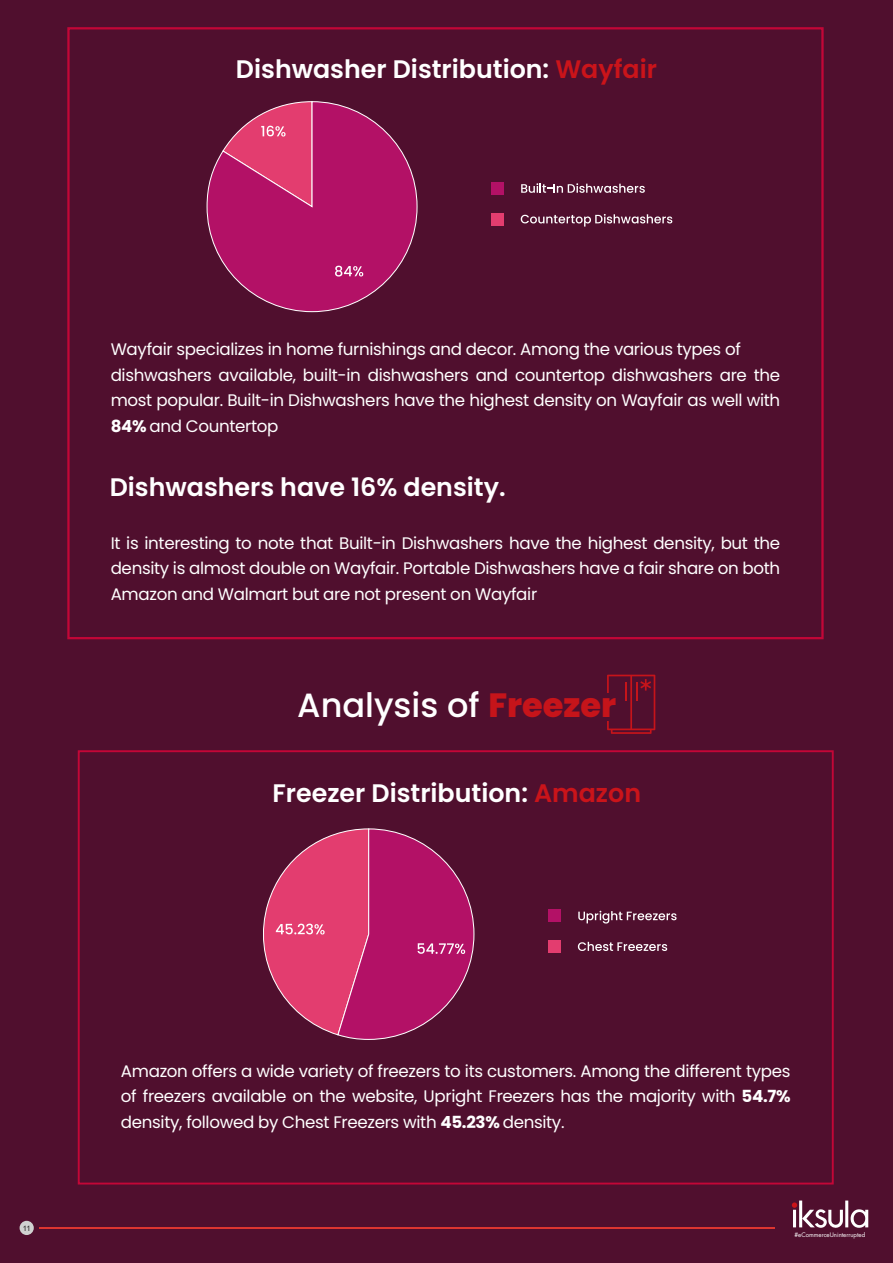
<style>
.page{position:relative;width:893px;height:1263px;background:#500f2e}
.page>*{position:absolute;margin:0;border:0;box-sizing:border-box;transform-origin:0 0}
.t1{font:500 33.6px "Poppins";color:#fff}
.t2{font:600 25.35px "Poppins";color:#fff}
.t3{font:16.65px/25.7px "Poppins";letter-spacing:-.02em;color:#fff;text-align:justify}
.t4{font:7.5px "Arial";color:#231f20}
.t5{font:6px "Futura LT";color:#fff}
.s1{color:#ca141a}
.s2{font-weight:700}
.s3{font-weight:800;color:#c6141a}
</style>
<div class="page">
<hr style="left:39px;top:1227px;width:736px;height:1px;background:#dd3530">
<svg style="left:792px;top:1200px;width:76px;height:28px"></svg>
<div style="left:20px;top:1221px;width:14px;height:14px;background:#d0d1d0;border-radius:50%"></div>
<div style="left:78px;top:750px;width:756px;height:434px;border:2px solid #ef033b"></div>
<svg style="left:607px;top:675px;width:48px;height:59px"></svg>
<div style="left:599px;top:693px;width:22px;height:28px;background:#500f2e"></div>
<svg style="left:578px;top:911px;width:99px;height:12px"></svg>
<svg style="left:578px;top:942px;width:89px;height:9px"></svg>
<div style="left:548px;top:910px;width:13px;height:12px;background:#b31166"></div>
<div style="left:548px;top:940px;width:13px;height:13px;background:#e33d6f"></div>
<svg style="left:263px;top:828px;width:212px;height:212px"></svg>
<svg style="left:521px;top:183px;width:124px;height:10px"></svg>
<svg style="left:521px;top:214px;width:151px;height:13px"></svg>
<div style="left:491px;top:182px;width:12px;height:13px;background:#b31166"></div>
<div style="left:491px;top:213px;width:12px;height:12px;background:#e33d6f"></div>
<svg style="left:206px;top:101px;width:212px;height:212px"></svg>
<h2 class="t2" style="left:236px;top:54px;width:423px">Dishwasher Distribution: <span class="s1">Wayfair</span></h2>
<p class="t3" style="left:111px;top:337px;width:671px;text-align:left">Wayfair specializes in home furnishings and decor. Among the various types of dishwashers available, built-in dishwashers and countertop dishwashers are the most popular. Built-in Dishwashers have the highest density on Wayfair as well with <span class="s2">84%</span> and Countertop</p>
<h2 class="t2" style="left:110px;top:472px;width:397px">Dishwashers have 16% density.</h2>
<p class="t3" style="left:111px;top:530px;width:671px">It is interesting to note that Built-in Dishwashers have the highest density, but the density is almost double on Wayfair. Portable Dishwashers have a fair share on both Amazon and Walmart but are not present on Wayfair</p>
<h1 class="t1" style="left:297px;top:686px;width:320px">Analysis of <span class="s3">Freezer</span></h1>
<h2 class="t2" style="left:272px;top:778px;width:370px">Freezer Distribution: <span class="s1">Amazon</span></h2>
<p class="t4" style="left:23px;top:1223px;width:9px">11</p>
<p class="t3" style="left:121px;top:1058px;width:671px">Amazon offers a wide variety of freezers to its customers. Among the different types of freezers available on the website, Upright Freezers has the majority with <span class="s2">54.7% </span>density, followed by Chest Freezers with <span class="s2">45.23%</span> density.</p>
<p class="t5" style="left:795px;top:1231px;width:72px">#eCommerceUninterrupted</p>
</div>
